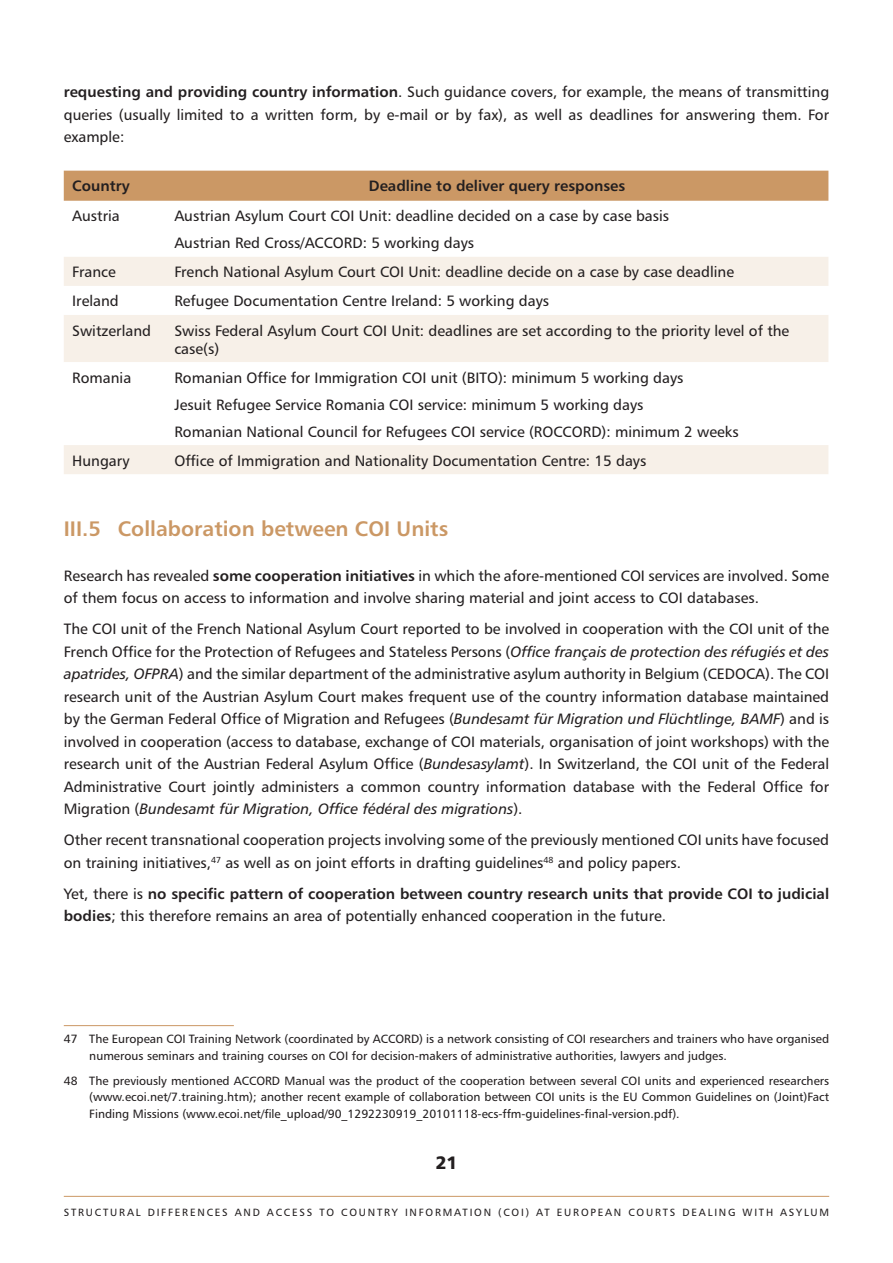
<style>
.page{position:relative;width:893px;height:1263px;background:#fff}
.page>*{position:absolute;margin:0;border:0;box-sizing:border-box;transform-origin:0 0}
.t1{font:700 21px "Frutiger";color:#cb9865}
.t2{font:900 18px "Frutiger";color:#231f20}
.t3{font:15px/22.5px "Frutiger";color:#231f20}
.t4{font:700 15px/22.5px "Frutiger";color:#231f20}
.t5{font:12px/16.5px "Frutiger";color:#231f20}
.t6{font:10.5px "Frutiger";letter-spacing:.17em;color:#231f20}
.s1{font-weight:700}
.s2{font-style:italic}
.s3{font-weight:400}
</style>
<div class="page">
<hr style="left:64px;top:1196px;width:765px;height:1px;background:#cb9865">
<div style="left:64px;top:171px;width:764px;height:30px;background:#cb9865"></div>
<svg style="left:64px;top:257px;width:764px;height:217px"></svg>
<hr style="left:64px;top:1025px;width:170px;height:1px;background:#cb9865">
<p class="t3" style="left:64px;top:81px;width:767px;text-align:justify"><span class="s1">requesting and providing country information</span>. Such guidance covers, for example, the means of transmitting queries (usually limited to a written form, by e-mail or by fax), as well as deadlines for answering them. For example:</p>
<p class="t4" style="left:72px;top:176px;width:59px">Country</p>
<p class="t4" style="left:369px;top:176px;width:258px">Deadline to deliver query responses</p>
<p class="t3" style="left:72px;top:205px;width:49px">Austria</p>
<p class="t3" style="left:174px;top:203px;width:496px;line-height:27px">Austrian Asylum Court COI Unit: deadline decided on a case by case basis<br>Austrian Red Cross/ACCORD: 5 working days</p>
<p class="t3" style="left:72px;top:261px;width:45px">France</p>
<p class="t3" style="left:174px;top:261px;width:561px">French National Asylum Court COI Unit: deadline decide on a case by case deadline</p>
<p class="t3" style="left:72px;top:291px;width:48px">Ireland</p>
<p class="t3" style="left:174px;top:291px;width:376px">Refugee Documentation Centre Ireland: 5 working days</p>
<p class="t3" style="left:72px;top:320px;width:80px">Switzerland</p>
<p class="t3" style="left:174px;top:322px;width:616px;line-height:18px">Swiss Federal Asylum Court COI Unit: deadlines are set according to the priority level of the case(s)</p>
<p class="t3" style="left:72px;top:367px;width:61px">Romania</p>
<p class="t3" style="left:174px;top:364px;width:566px;line-height:27px">Romanian Office for Immigration COI unit (BITO): minimum 5 working days<br>Jesuit Refugee Service Romania COI service: minimum 5 working days<br>Romanian National Council for Refugees COI service (ROCCORD): minimum 2 weeks</p>
<p class="t3" style="left:72px;top:450px;width:59px">Hungary</p>
<p class="t3" style="left:174px;top:450px;width:474px">Office of Immigration and Nationality Documentation Centre: 15 days</p>
<h1 class="t1" style="left:64px;top:520px;width:386px">III.5 Collaboration between COI Units</h1>
<p class="t3" style="left:64px;top:565px;width:767px">Research has revealed <span class="s1">some cooperation initiatives</span> in which the afore-mentioned COI services are involved. Some of them focus on access to information and involve sharing material and joint access to COI databases.</p>
<p class="t3" style="left:64px;top:618px;width:767px;text-align:justify">The COI unit of the French National Asylum Court reported to be involved in cooperation with the COI unit of the French Office for the Protection of Refugees and Stateless Persons (<span class="s2">Office français de protection des réfugiés et des apatrides, OFPRA</span>) and the similar department of the administrative asylum authority in Belgium (CEDOCA). The COI research unit of the Austrian Asylum Court makes frequent use of the country information database maintained by the German Federal Office of Migration and Refugees (<span class="s2">Bundesamt für Migration und Flüchtlinge, BAMF</span>) and is involved in cooperation (access to database, exchange of COI materials, organisation of joint workshops) with the research unit of the Austrian Federal Asylum Office (<span class="s2">Bundesasylamt</span>). In Switzerland, the COI unit of the Federal Administrative Court jointly administers a common country information database with the Federal Office for Migration (<span class="s2">Bundesamt für Migration, Office fédéral des migrations</span>).</p>
<p class="t3" style="left:64px;top:829px;width:767px">Other recent transnational cooperation projects involving some of the previously mentioned COI units have focused on training initiatives,<sup>47</sup> as well as on joint efforts in drafting guidelines<sup>48</sup> and policy papers.</p>
<p class="t4" style="left:64px;top:883px;width:767px"><span class="s3">Yet, there is</span> no specific pattern of cooperation between country research units that provide COI to judicial bodies<span class="s3">; this therefore remains an area of potentially enhanced cooperation in the future.</span></p>
<p class="t5" style="left:89px;top:1031px;width:741px;text-indent:-26px">47 The European COI Training Network (coordinated by ACCORD) is a network consisting of COI researchers and trainers who have organised numerous seminars and training courses on COI for decision-makers of administrative authorities, lawyers and judges.</p>
<p class="t5" style="left:89px;top:1072px;width:741px;text-align:justify;text-indent:-26px">48 The previously mentioned ACCORD Manual was the product of the cooperation between several COI units and experienced researchers (www.ecoi.net/7.training.htm); another recent example of collaboration between COI units is the EU Common Guidelines on (Joint)Fact Finding Missions (www.ecoi.net/file_upload/90_1292230919_20101118-ecs-ffm-guidelines-final-version.pdf).</p>
<p class="t2" style="left:435px;top:1155px;width:24px">21</p>
<p class="t6" style="left:64px;top:1207px;width:767px">STRUCTURAL DIFFERENCES AND ACCESS TO COUNTRY INFORMATION (COI) AT EUROPEAN COURTS DEALING WITH ASYLUM</p>
</div>
